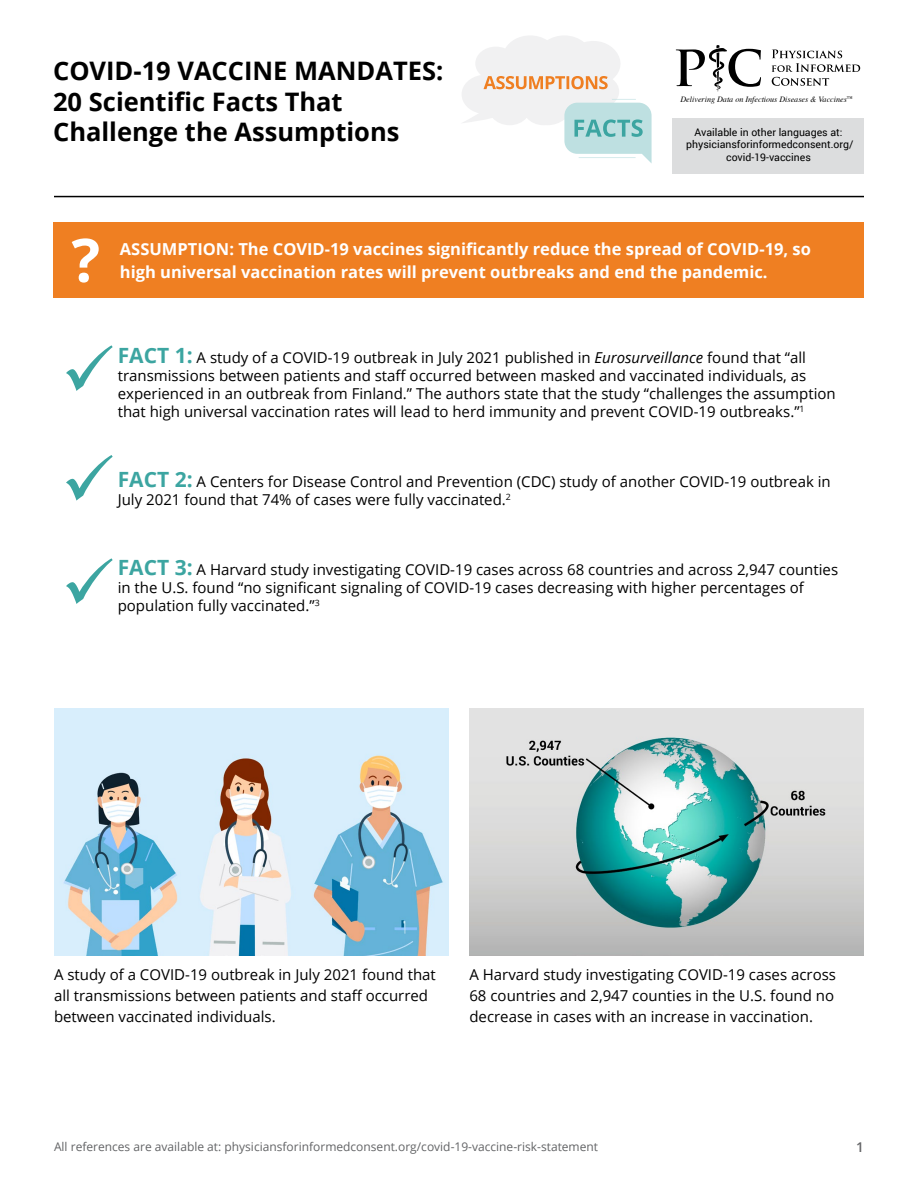
<style>
.page{position:relative;width:918px;height:1188px;background:#fff}
.page>*{position:absolute;margin:0;border:0;box-sizing:border-box;transform-origin:0 0}
.t1{font:700 25.5px "Open Sans";color:#000}
.t2{font:700 16.5px/22.5px "Open Sans";color:#fff}
.t3{font:15px/18px "Open Sans";color:#000}
.t4{font:600 13.5px "Open Sans";color:#636466}
.t5{font:12px "Open Sans";color:#636466}
.t6{font:10.5px "Roboto";color:#000}
.t7{font:italic 8.1px "Times";color:#000}
.s1{font-style:normal;font-size:7.2px}
.s2{font-weight:700;font-size:21px;color:#3ca5a1}
.s3{font-style:italic}
</style>
<div class="page">
<div style="left:53px;top:223px;width:811px;height:75px;background:#ef7f22"></div>
<img style="left:54px;top:708px;width:395px;height:247px">
<img style="left:469px;top:708px;width:395px;height:247px">
<svg style="left:66px;top:345px;width:47px;height:46px"></svg>
<svg style="left:66px;top:455px;width:47px;height:46px"></svg>
<svg style="left:66px;top:558px;width:47px;height:46px"></svg>
<svg style="left:676px;top:45px;width:85px;height:47px"></svg>
<svg style="left:772px;top:50px;width:88px;height:36px"></svg>
<svg style="left:462px;top:36px;width:190px;height:127px"></svg>
<svg style="left:72px;top:238px;width:27px;height:45px"></svg>
<div style="left:673px;top:118px;width:191px;height:55px;background:#dcddde"></div>
<hr style="left:54px;top:196px;width:810px;height:1px;background:#000">
<p class="t1" style="left:53px;top:53px;width:392px">COVID-19 VACCINE MANDATES:</p>
<p class="t1" style="left:53px;top:83px;width:291px">20 Scientific Facts That</p>
<p class="t1" style="left:53px;top:114px;width:348px">Challenge the Assumptions</p>
<p class="t7" style="left:680px;top:92px;width:175px">Delivering Data on Infectious Diseases &amp; Vaccines<span class="s1">™</span></p>
<p class="t6" style="left:695px;top:125px;width:149px">Available in other languages at:</p>
<p class="t6" style="left:686px;top:137px;width:169px">physiciansforinformedconsent.org/</p>
<p class="t6" style="left:726px;top:150px;width:86px">covid-19-vaccines</p>
<p class="t2" style="left:120px;top:237px;width:693px">ASSUMPTION: The COVID-19 vaccines significantly reduce the spread of COVID-19, so high universal vaccination rates will prevent outbreaks and end the pandemic.</p>
<p class="t3" style="left:118px;top:348px;width:720px"><span class="s2">FACT 1:</span> A study of a COVID-19 outbreak in July 2021 published in <span class="s3">Eurosurveillance</span> found that “all transmissions between patients and staff occurred between masked and vaccinated individuals, as experienced in an outbreak from Finland.” The authors state that the study “challenges the assumption that high universal vaccination rates will lead to herd immunity and prevent COVID-19 outbreaks.”<sup>1</sup></p>
<p class="t3" style="left:118px;top:472px;width:715px"><span class="s2">FACT 2:</span> A Centers for Disease Control and Prevention (CDC) study of another COVID-19 outbreak in<br>July 2021 found that 74% of cases were fully vaccinated.<sup>2</sup></p>
<p class="t3" style="left:118px;top:560px;width:722px"><span class="s2">FACT 3:</span> A Harvard study investigating COVID-19 cases across 68 countries and across 2,947 counties in the U.S. found “no significant signaling of COVID-19 cases decreasing with higher percentages of population fully vaccinated.”<sup>3</sup></p>
<p class="t3" style="left:54px;top:964px;width:383px;line-height:21px">A study of a COVID-19 outbreak in July 2021 found that all transmissions between patients and staff occurred between vaccinated individuals.</p>
<p class="t3" style="left:469px;top:964px;width:368px;line-height:21px">A Harvard study investigating COVID-19 cases across<br>68 countries and 2,947 counties in the U.S. found no decrease in cases with an increase in vaccination.</p>
<p class="t5" style="left:54px;top:1138px;width:546px">All references are available at: physiciansforinformedconsent.org/covid-19-vaccine-risk-statement</p>
<p class="t4" style="left:856px;top:1138px;width:9px">1</p>
</div>
